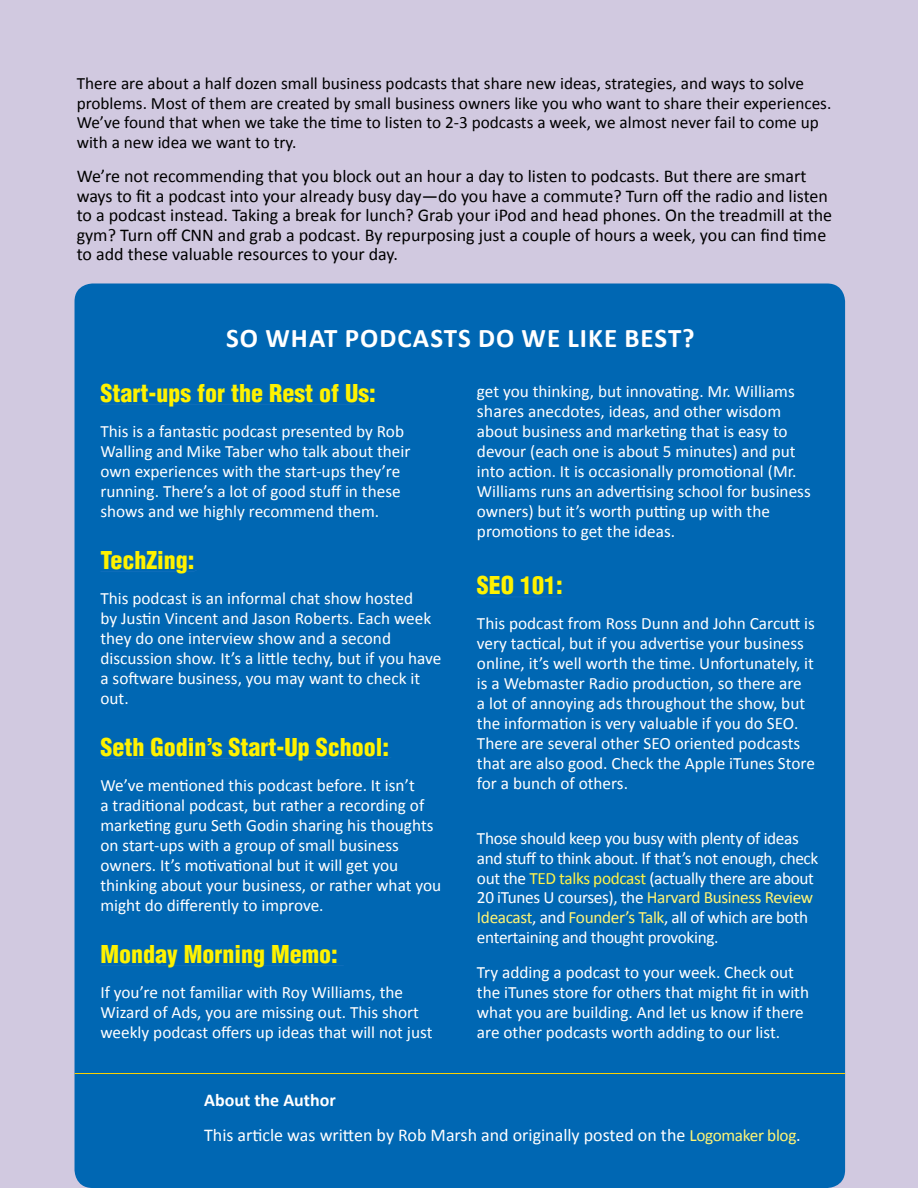
<style>
.page{position:relative;width:918px;height:1188px;background:#d1c9e0}
.page>*{position:absolute;margin:0;border:0;box-sizing:border-box;transform-origin:0 0}
.t1{font:700 27px "Calibri";letter-spacing:.04em;color:#fff}
.t2{font:900 condensed 24px "Helvetica";color:#fff200}
.t3{font:18px/19.5px "Calibri";color:#000}
.t4{font:18px/35px "Calibri";color:#fff}
.t5{font:17.25px/20px "Calibri";color:#fff}
.t6{font:17.25px/19.5px "Calibri";color:#000}
.t7{font:17.25px/20px "Calibri";letter-spacing:-.02em;color:#fff}
.s1{font-size:18px}
.s2{color:#fff349}
.s3{color:#fff575}
.s4{font-weight:700}
.s5{font-size:17.25px;color:#fff575}
</style>
<div class="page">
<div style="left:75px;top:284px;width:770px;height:904px;background:#0067b3;border-radius:18px"></div>
<hr style="left:100px;top:404px;width:269px;height:1px;background:#0d6cb9">
<hr style="left:100px;top:571px;width:95px;height:1px;background:#0d6cb9">
<hr style="left:100px;top:758px;width:289px;height:1px;background:#0d6cb9">
<hr style="left:100px;top:965px;width:244px;height:1px;background:#0d6cb9">
<hr style="left:477px;top:596px;width:86px;height:1px;background:#0d6cb9">
<hr style="left:75px;top:1073px;width:770px;height:1px;background:#ffd100">
<p class="t6" style="left:77px;top:74px;width:756px">There are about a half dozen small business podcasts that share new ideas, strategies, and ways to solve problems. Most of them are created by small business owners like you who want to share their experiences.<br>We’ve found that when we take the time to listen to 2-3 podcasts a week, we almost never fail to come up with a new idea we want to try.</p>
<p class="t3" style="left:77px;top:166px;width:757px">We’re not recommending that you block out an hour a day to listen to podcasts. But there are smart ways to fit a podcast into your already busy day—do you have a commute? Turn off the radio and listen to a podcast instead. Taking a break for lunch? Grab your iPod and head phones. On the treadmill at the gym? Turn off CNN and grab a podcast. By repurposing just a couple of hours a week, you can find time to add these valuable resources to your day.</p>
<h1 class="t1" style="left:226px;top:320px;width:81px">SO WHAT</h1>
<h1 class="t1" style="left:345px;top:320px;width:84px">PODCASTS</h1>
<h1 class="t1" style="left:478px;top:320px;width:218px">DO WE LIKE BEST?</h1>
<h2 class="t2" style="left:100px;top:378px;width:277px">Start-ups for the Rest of Us:</h2>
<p class="t5" style="left:100px;top:421px;width:312px">This is a fantastic podcast presented by Rob Walling and Mike Taber who talk about their own experiences with the start-ups they’re running. There’s a lot of good stuff in these shows and we highly recommend them.</p>
<h2 class="t2" style="left:100px;top:545px;width:96px">TechZing:</h2>
<p class="t5" style="left:100px;top:588px;width:342px">This podcast is an informal chat show hosted<br>by Justin Vincent and Jason Roberts. Each week they do one interview show and a second discussion show. It’s a little techy, but if you have a software business, you may want to check it out.</p>
<h2 class="t2" style="left:100px;top:732px;width:290px">Seth Godin’s Start-Up School:</h2>
<p class="t5" style="left:100px;top:775px;width:342px">We’ve mentioned this podcast before. It isn’t<br>a traditional podcast, but rather a recording of marketing guru Seth Godin sharing his thoughts on start-ups with a group of small business owners. It’s motivational but it will get you thinking about your business, or rather what you might do differently to improve.</p>
<h2 class="t2" style="left:100px;top:939px;width:239px">Monday Morning Memo:</h2>
<p class="t5" style="left:100px;top:982px;width:334px">If you’re not familiar with Roy Williams, the<br>Wizard of Ads, you are missing out. This short weekly podcast offers up ideas that will not just</p>
<p class="t5" style="left:477px;top:381px;width:335px">get you thinking, but innovating. Mr. Williams <span class="s1">shares</span> anecdotes, ideas, and other wisdom about business and marketing that is easy to devour (each one is about 5 minutes) and put into action. It is occasionally promotional (Mr.<br>Williams runs an advertising school for business owners) but it’s worth putting up with the promotions to get the ideas.</p>
<h2 class="t2" style="left:477px;top:570px;width:88px">SEO 101:</h2>
<p class="t5" style="left:477px;top:614px;width:340px">This podcast from Ross Dunn and John Carcutt is very tactical, but if you advertise your business online, it’s well worth the time. Unfortunately, it is a Webmaster Radio production, so there are<br>a lot of annoying ads throughout the show, but the information is very valuable if you do SEO.<br>There are several other SEO oriented podcasts that are also good. Check the Apple iTunes Store for a bunch of others.</p>
<p class="t7" style="left:477px;top:828px;width:343px">Those should keep you busy with plenty of ideas and stuff to think about. If that’s not enough, check out the <span class="s2">TED talks podcast</span> (actually there are about 20 iTunes U courses), the <span class="s3">Harvard Business Review Ideacast</span>, and <span class="s3">Founder’s Talk</span>, all of which are both entertaining and thought provoking.</p>
<p class="t5" style="left:477px;top:963px;width:334px">Try adding a podcast to your week. Check out the iTunes store for others that might fit in with what you are building. And let us know if there are other podcasts worth adding to our list.</p>
<p class="t4" style="left:204px;top:1083px;width:598px"><span class="s4">ABOUT THE AUTHOR<br></span>This article was written by Rob Marsh and originally posted on the <span class="s5">Logomaker blog</span>.</p>
</div>
